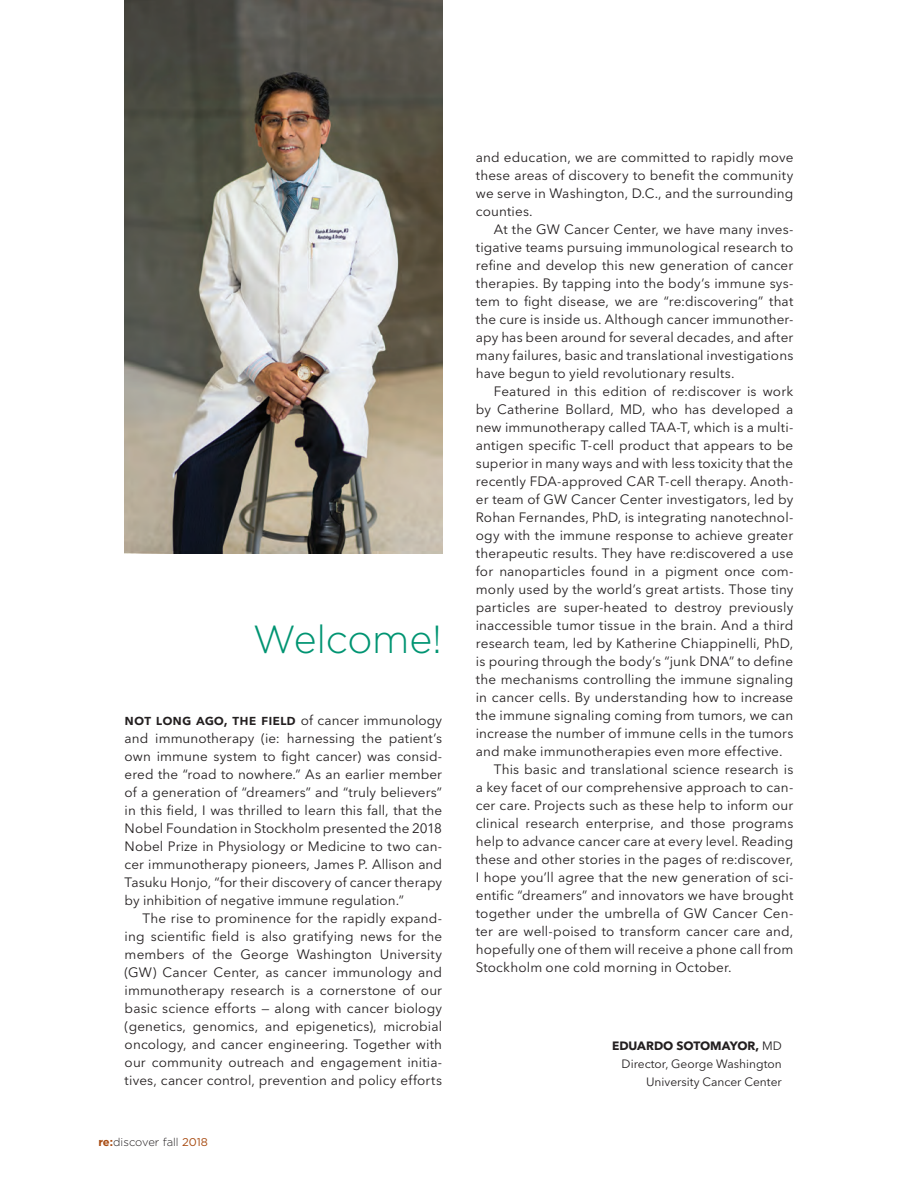
<style>
.page{position:relative;width:918px;height:1188px;background:#fff}
.page>*{position:absolute;margin:0;border:0;box-sizing:border-box;transform-origin:0 0}
.t1{font:300 39.15px "Gotham";letter-spacing:-.01em;color:#009472}
.t2{font:600 15px "Avenir Next LT Pro";color:#231f20}
.t3{font:13.5px/18px "Avenir Next LT Pro";letter-spacing:.01em;color:#231f20;text-align:justify}
.t4{font:12px/18px "Avenir Next LT Pro";color:#231f20;text-align:right}
.t5{font:300 11.25px "Gotham";color:#231f20}
.s1{font-weight:400;font-size:13.5px}
.s2{font-weight:700;color:#a84c13}
.s3{font-weight:400;color:#a84c13}
.s4{font-weight:700}
</style>
<div class="page">
<img style="left:125px;top:0;width:317px;height:554px">
<h1 class="t1" style="left:253px;top:615px;width:191px">Welcome!</h1>
<p class="t2" style="left:125px;top:710px;width:319px">Not loNg ago, the field <span class="s1">of cancer immunology</span></p>
<p class="t3" style="left:125px;top:729px;width:319px">and immunotherapy (ie: harnessing the patient’s own immune system to fght cancer) was consid&shy;ered the “road to nowhere.” As an earlier member of a generation of “dreamers” and “truly believers” in this feld, I was thrilled to learn this fall, that the Nobel Foundation in Stockholm presented the 2018<br>Nobel Prize in Physiology or Medicine to two can&shy;cer immunotherapy pioneers, James P. Allison and Tasuku Honjo, “for their discovery of cancer therapy by inhibition of negative immune regulation.”</p>
<p class="t3" style="left:125px;top:909px;width:319px;text-indent:18px">The rise to prominence for the rapidly expand&shy;ing scientifc feld is also gratifying news for the members of the George Washington University (GW) Cancer Center, as cancer immunology and immunotherapy research is a cornerstone of our basic science efforts — along with cancer biology (genetics, genomics, and epigenetics), microbial oncology, and cancer engineering. Together with our community outreach and engagement initia&shy;tives, cancer control, prevention and policy efforts</p>
<p class="t5" style="left:98px;top:1135px;width:111px"><span class="s2">re:</span>discover fall <span class="s3">2018</span></p>
<p class="t3" style="left:476px;top:148px;width:319px">and education, we are committed to rapidly move these areas of discovery to beneft the community we serve in Washington, D.C., and the surrounding counties.</p>
<p class="t3" style="left:476px;top:220px;width:319px;text-indent:18px">At the GW Cancer Center, we have many inves&shy;tigative teams pursuing immunological research to refne and develop this new generation of cancer therapies. By tapping into the body’s immune sys&shy;tem to fght disease, we are “re:discovering” that the cure is inside us. Although cancer immunother&shy;apy has been around for several decades, and after many failures, basic and translational investigations have begun to yield revolutionary results.</p>
<p class="t3" style="left:476px;top:382px;width:319px;text-indent:18px">Featured in this edition of re:discover is work by Catherine Bollard, MD, who has developed a new immunotherapy called TAA-T, which is a multi&shy;antigen specifc T-cell product that appears to be superior in many ways and with less toxicity that the recently FDA-approved CAR T-cell therapy. Anoth&shy;er team of GW Cancer Center investigators, led by Rohan Fernandes, PhD, is integrating nanotechnol&shy;ogy with the immune response to achieve greater therapeutic results. They have re:discovered a use for nanoparticles found in a pigment once com&shy;monly used by the world’s great artists. Those tiny particles are super-heated to destroy previously inaccessible tumor tissue in the brain. And a third research team, led by Katherine Chiappinelli, PhD, is pouring through the body’s “junk DNA” to defne the mechanisms controlling the immune signaling in cancer cells. By understanding how to increase the immune signaling coming from tumors, we can increase the number of immune cells in the tumors and make immunotherapies even more effective.</p>
<p class="t3" style="left:476px;top:760px;width:319px;text-indent:18px">This basic and translational science research is a key facet of our comprehensive approach to can&shy;cer care. Projects such as these help to inform our clinical research enterprise, and those programs help to advance cancer care at every level. Reading these and other stories in the pages of re:discover, I hope you’ll agree that the new generation of sci&shy;entifc “dreamers” and innovators we have brought together under the umbrella of GW Cancer Cen&shy;ter are well-poised to transform cancer care and, hopefully one of them will receive a phone call from Stockholm one cold morning in October.</p>
<p class="t4" style="left:612px;top:1037px;width:171px"><span class="s4">EDUARDO SOTOMAYOR,</span> MD<br>Director, George Washington<br>University Cancer Center</p>
</div>
